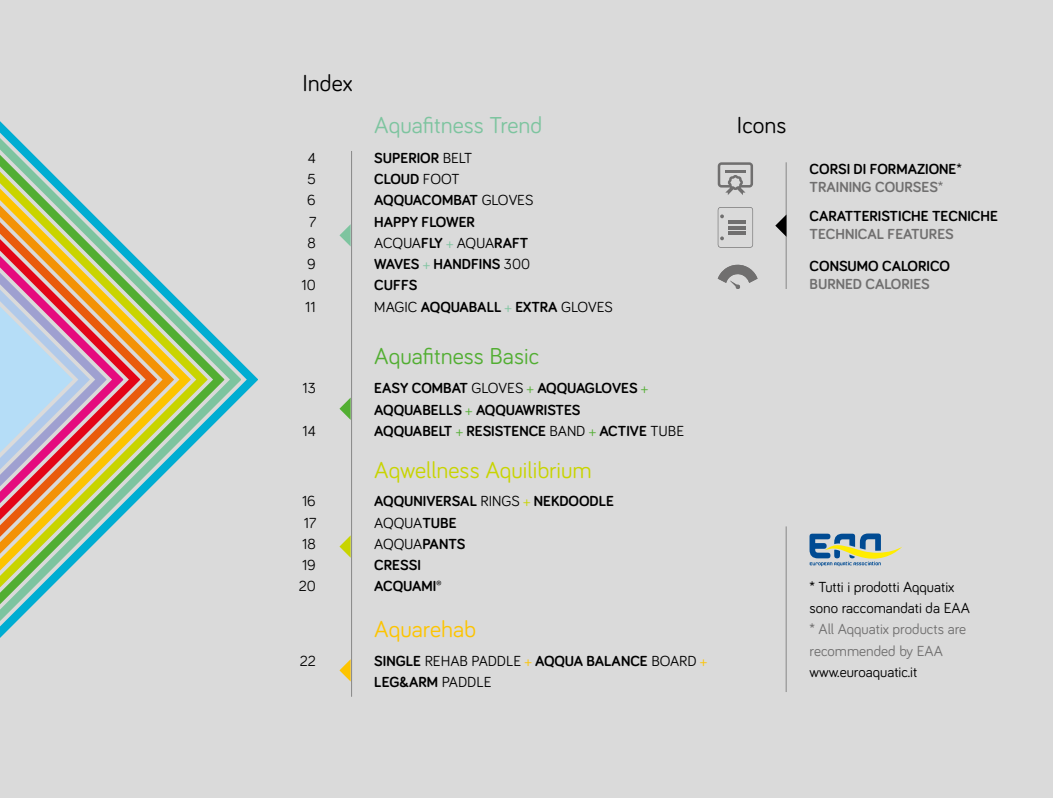
<style>
.page{position:relative;width:1053px;height:798px;background:#fff}
.page>*{position:absolute;margin:0;border:0;box-sizing:border-box;transform-origin:0 0}
.t1{font:23.75px "Bariol";color:#c8d400}
.t2{font:23.75px "Bariol";color:#7dc49f}
.t3{font:23.75px "Bariol";color:#52ae32}
.t4{font:23.75px "Bariol";color:#000}
.t5{font:23.75px "Bariol";color:#fdc400}
.t6{font:700 15px/21.2px "Bariol";color:#000}
.t7{font:15px/21.2px "Bariol";color:#000;text-align:center}
.t8{font:700 15px "Bariol";color:#706f6f}
.s1{font-weight:400}
.s2{font-weight:400;color:#7dc49f}
.s3{font-weight:400;color:#52ae32}
.s4{font-weight:400;color:#c8d400}
.s5{font-weight:400;color:#fdc400}
.s6{font-weight:700}
.s7{font-weight:700;color:#706f6f}
.s8{color:#706f6f}
</style>
<div class="page">
<div style="left:0;top:0;width:1052px;height:797px;background:#dadada"></div>
<hr style="left:351px;top:151px;width:1px;height:545px;background:#878787">
<svg style="left:216px;top:337px;width:16px;height:85px"></svg>
<svg style="left:199px;top:320px;width:17px;height:119px"></svg>
<svg style="left:182px;top:303px;width:17px;height:153px"></svg>
<svg style="left:165px;top:286px;width:17px;height:187px"></svg>
<svg style="left:148px;top:269px;width:17px;height:221px"></svg>
<svg style="left:131px;top:252px;width:17px;height:255px"></svg>
<svg style="left:115px;top:236px;width:16px;height:287px"></svg>
<svg style="left:98px;top:219px;width:17px;height:321px"></svg>
<svg style="left:81px;top:202px;width:17px;height:355px"></svg>
<svg style="left:81px;top:253px;width:45px;height:252px"></svg>
<svg style="left:0;top:121px;width:81px;height:517px"></svg>
<hr style="left:785px;top:162px;width:1px;height:127px;background:#878787">
<svg style="left:717px;top:207px;width:36px;height:41px"></svg>
<hr style="left:728px;top:220px;width:18px;height:4px;background:#706f6f">
<hr style="left:728px;top:226px;width:18px;height:3px;background:#706f6f">
<hr style="left:728px;top:231px;width:18px;height:4px;background:#706f6f">
<svg style="left:717px;top:162px;width:36px;height:33px"></svg>
<hr style="left:725px;top:170px;width:20px;height:2px;background:#706f6f">
<svg style="left:717px;top:265px;width:40px;height:24px"></svg>
<svg style="left:775px;top:214px;width:11px;height:23px"></svg>
<hr style="left:785px;top:526px;width:1px;height:165px;background:#878787">
<svg style="left:809px;top:533px;width:93px;height:33px"></svg>
<svg style="left:339px;top:225px;width:11px;height:21px"></svg>
<svg style="left:339px;top:398px;width:11px;height:21px"></svg>
<svg style="left:339px;top:536px;width:11px;height:21px"></svg>
<svg style="left:339px;top:660px;width:11px;height:21px"></svg>
<h1 class="t4" style="left:302px;top:67px;width:52px">Index</h1>
<p class="t7" style="left:301px;top:146px;width:16px">4<br>5<br>6<br>7<br>8<br>9<br>10<br>11</p>
<p class="t7" style="left:302px;top:377px;width:15px">13</p>
<p class="t7" style="left:302px;top:419px;width:15px">14</p>
<p class="t7" style="left:299px;top:490px;width:19px">16<br>17<br>18<br>19<br>20</p>
<p class="t7" style="left:300px;top:649px;width:17px">22</p>
<h1 class="t2" style="left:374px;top:109px;width:170px">Aquafitness Trend</h1>
<p class="t6" style="left:374px;top:146px;width:240px">SUPERIOR <span class="s1">BELT<br></span>CLOUD <span class="s1">FOOT<br></span>AQQUACOMBAT <span class="s1">GLOVES<br></span>HAPPY FLOWER<br><span class="s1">ACQUA</span>FLY <span class="s2">+</span> <span class="s1">AQUA</span>RAFT<br>WAVES <span class="s2">+</span> HANDFINS <span class="s1">300<br></span>CUFFS<br><span class="s1">MAGIC</span> AQQUABALL <span class="s2">+</span> EXTRA <span class="s1">GLOVES</span></p>
<h1 class="t3" style="left:374px;top:339px;width:166px">Aquafitness Basic</h1>
<p class="t6" style="left:374px;top:377px;width:311px">EASY COMBAT <span class="s1">GLOVES</span> <span class="s3">+</span> AQQUAGLOVES <span class="s3">+<br></span>AQQUABELLS <span class="s3">+</span> AQQUAWRISTES<br>AQQUABELT <span class="s3">+</span> RESISTENCE <span class="s1">BAND</span> <span class="s3">+</span> ACTIVE <span class="s1">TUBE</span></p>
<h1 class="t1" style="left:374px;top:453px;width:219px">Aqwellness Aquilibrium</h1>
<p class="t6" style="left:374px;top:490px;width:241px">AQQUNIVERSAL <span class="s1">RINGS</span> <span class="s4">+</span> NEKDOODLE<br><span class="s1">AQQUA</span>TUBE<br><span class="s1">AQQUA</span>PANTS<br>CRESSI<br>ACQUAMI®</p>
<h1 class="t5" style="left:374px;top:613px;width:103px">Aquarehab</h1>
<p class="t6" style="left:374px;top:649px;width:334px">SINGLE <span class="s1">REHAB PADDLE</span> <span class="s5">+</span> AQQUA BALANCE <span class="s1">BOARD</span> <span class="s5">+<br></span>LEG&amp;ARM <span class="s1">PADDLE</span></p>
<h1 class="t4" style="left:737px;top:109px;width:51px">Icons</h1>
<p class="t6" style="left:809px;top:158px;width:154px">CORSI DI FORMAZIONE*</p>
<p class="t8" style="left:809px;top:177px;width:135px">TRAINING COURSES*</p>
<p class="t6" style="left:809px;top:204px;width:190px">CARATTERISTICHE TECNICHE</p>
<p class="t8" style="left:809px;top:223px;width:146px">TECHNICAL FEATURES</p>
<p class="t6" style="left:809px;top:254px;width:142px">CONSUMO CALORICO</p>
<p class="t8" style="left:809px;top:273px;width:122px">BURNED CALORIES</p>
<p class="t7" style="left:809px;top:575px;width:162px;text-align:left"><span class="s6">*</span> Tutti i prodotti Aqquatix sono raccomandati da EAA <span class="s7">*</span> <span class="s8">All Aqquatix products are recommended by EAA</span></p>
<p class="t7" style="left:809px;top:660px;width:109px">www.euroaquatic.it</p>
</div>
